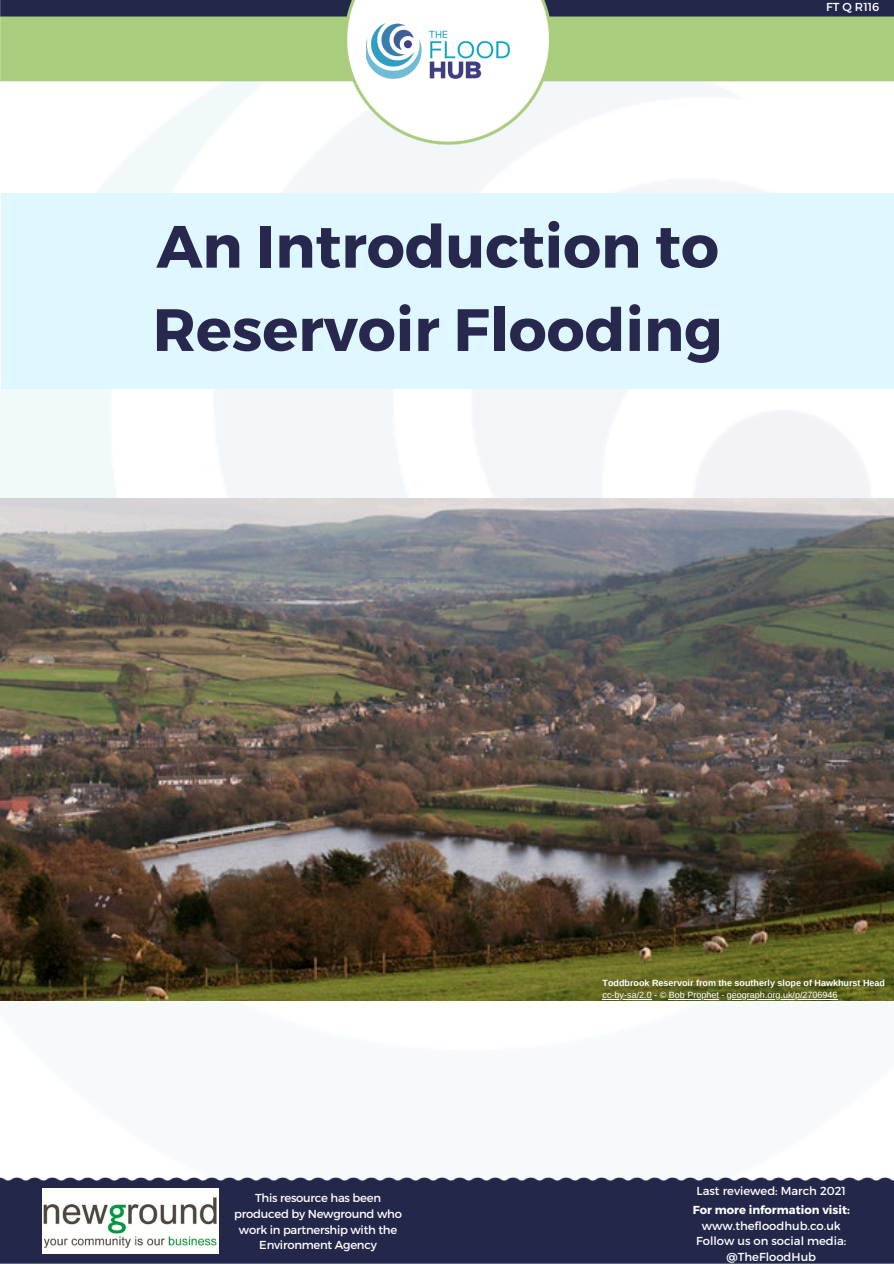
<style>
.page{position:relative;width:894px;height:1264px;background:#fff}
.page>*{position:absolute;margin:0;border:0;box-sizing:border-box;transform-origin:0 0}
.t1{font:700 59.55px/83.2px "Montserrat";color:#28284f}
.t2{font:11.55px/15.8px "Montserrat";color:#fff;text-align:center}
.t3{font:11.55px/15.8px "Montserrat";letter-spacing:-.02em;color:#fff;text-align:center}
.t4{font:700 9px "Arimo";color:#fff}
.t5{font:9px "Arimo";color:#fff}
.s1{font-weight:700}
</style>
<div class="page">
<img style="left:0;top:144px;width:893px;height:857px">
<img style="left:0;top:0;width:893px;height:144px">
<div style="left:0;top:1177px;width:893px;height:86px;background:#23284b"></div>
<img style="left:43px;top:1188px;width:175px;height:65px">
<img style="left:366px;top:24px;width:143px;height:55px">
<div style="left:1px;top:193px;width:892px;height:195px;background:#dff7ff"></div>
<img style="left:0;top:498px;width:893px;height:502px">
<hr style="left:602px;top:999px;width:49px;height:1px;background:#fff">
<hr style="left:668px;top:999px;width:50px;height:1px;background:#fff">
<hr style="left:726px;top:999px;width:111px;height:1px;background:#fff">
<p class="t1" style="left:153px;top:202px;width:571px">An Introduction to<br>Reservoir Flooding</p>
<p class="t3" style="left:825px;top:-1px;width:55px">FT Q R116</p>
<p class="t3" style="left:234px;top:1189px;width:169px">This resource has been produced by Newground who work in partnership with the<br>Environment Agency</p>
<h1 class="t4" style="left:602px;top:978px;width:284px">Toddbrook Reservoir from the southerly slope of Hawkhurst Head</h1>
<p class="t5" style="left:602px;top:990px;width:236px">cc-by-sa/2.0 - © Bob Prophet - geograph.org.uk/p/2706946</p>
<h2 class="t2" style="left:696px;top:1182px;width:151px">Last reviewed: March 2021</h2>
<p class="t2" style="left:692px;top:1201px;width:159px"><span class="s1">For more information visit: </span>www.thefloodhub.co.uk<br>Follow us on social media: @TheFloodHub</p>
</div>
